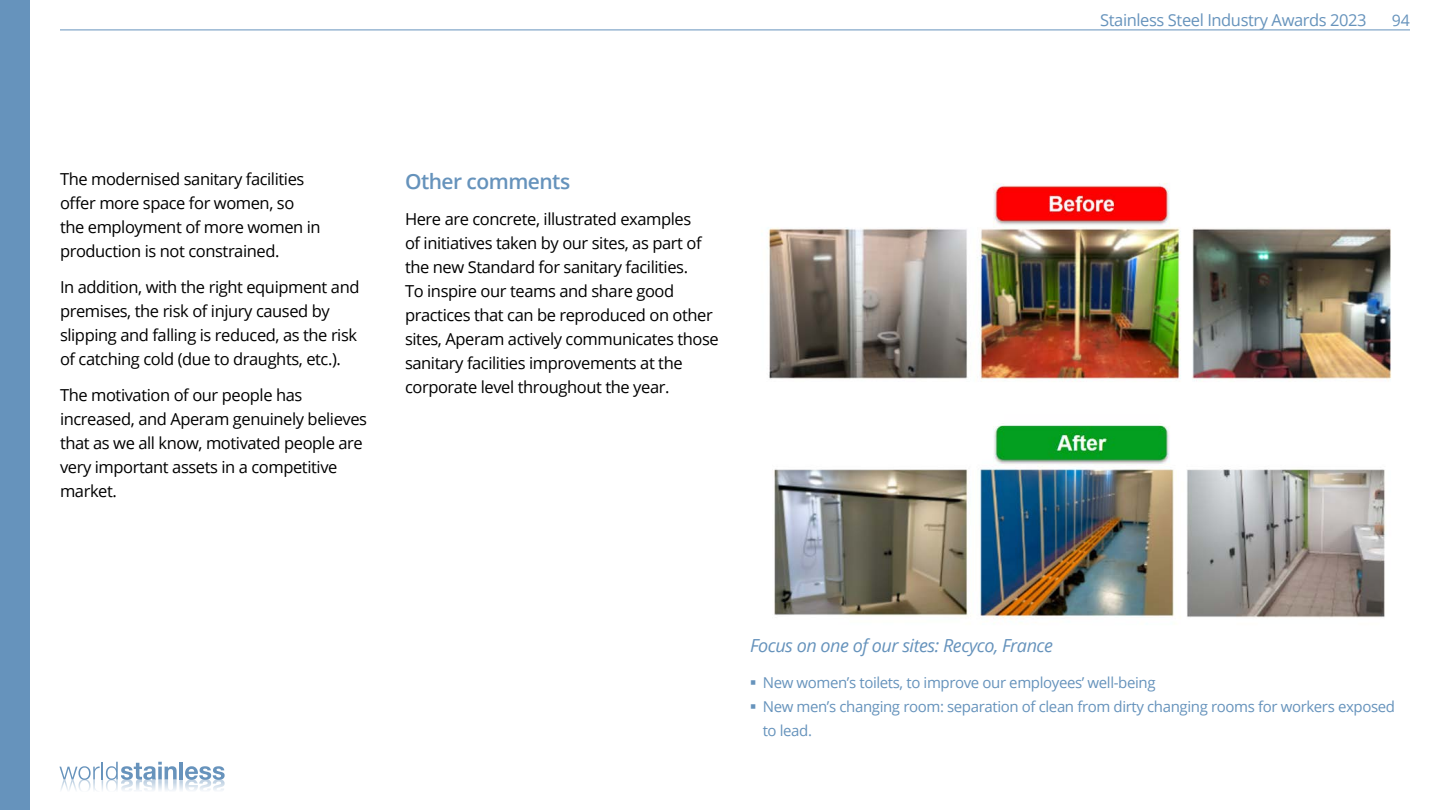
<style>
.page{position:relative;width:1440px;height:810px;background:#fff}
.page>*{position:absolute;margin:0;border:0;box-sizing:border-box;transform-origin:0 0}
.t1{font:600 21px "Open Sans";letter-spacing:-.025em;color:#6693bc}
.t2{font:italic 18px "Open Sans";letter-spacing:-.025em;color:#6693bc}
.t3{font:16.5px/24px "Open Sans";letter-spacing:-.025em;color:#000}
.t4{font:16.5px "Open Sans";letter-spacing:-.025em;color:#6693bc}
.t5{font:15.9px "Open Sans";color:#6693bc}
.t6{font:15px/24px "Open Sans";letter-spacing:-.025em;color:#6693bc}
</style>
<div class="page">
<img style="left:768px;top:183px;width:623px;height:437px">
<div style="left:0;top:0;width:30px;height:810px;background:#6693bc"></div>
<hr style="left:60px;top:30px;width:1350px;height:1px;background:#6693bc">
<svg style="left:59px;top:762px;width:166px;height:29px"></svg>
<p class="t4" style="left:1100px;top:8px;width:268px">Stainless Steel Industry Awards 2023</p>
<p class="t5" style="left:1392px;top:9px;width:20px">94</p>
<p class="t3" style="left:60px;top:167px;width:262px">The modernised sanitary facilities offer more space for women, so the employment of more women in production is not constrained.</p>
<p class="t3" style="left:60px;top:275px;width:301px">In addition, with the right equipment and premises, the risk of injury caused by slipping and falling is reduced, as the risk of catching cold (due to draughts, etc.).</p>
<p class="t3" style="left:60px;top:383px;width:309px">The motivation of our people has increased, and Aperam genuinely believes that as we all know, motivated people are very important assets in a competitive market.</p>
<p class="t1" style="left:405px;top:167px;width:167px">Other comments</p>
<p class="t3" style="left:405px;top:206px;width:315px">Here are concrete, illustrated examples<br>of initiatives taken by our sites, as part of the new Standard for sanitary facilities.<br>To inspire our teams and share good practices that can be reproduced on other sites, Aperam actively communicates those sanitary facilities improvements at the corporate level throughout the year.</p>
<p class="t2" style="left:750px;top:633px;width:305px">Focus on one of our sites: Recyco, France</p>
<p class="t6" style="left:763px;top:670px;width:634px">New women’s toilets, to improve our employees’ well-being<br>New men’s changing room: separation of clean from dirty changing rooms for workers exposed to lead.</p>
</div>
